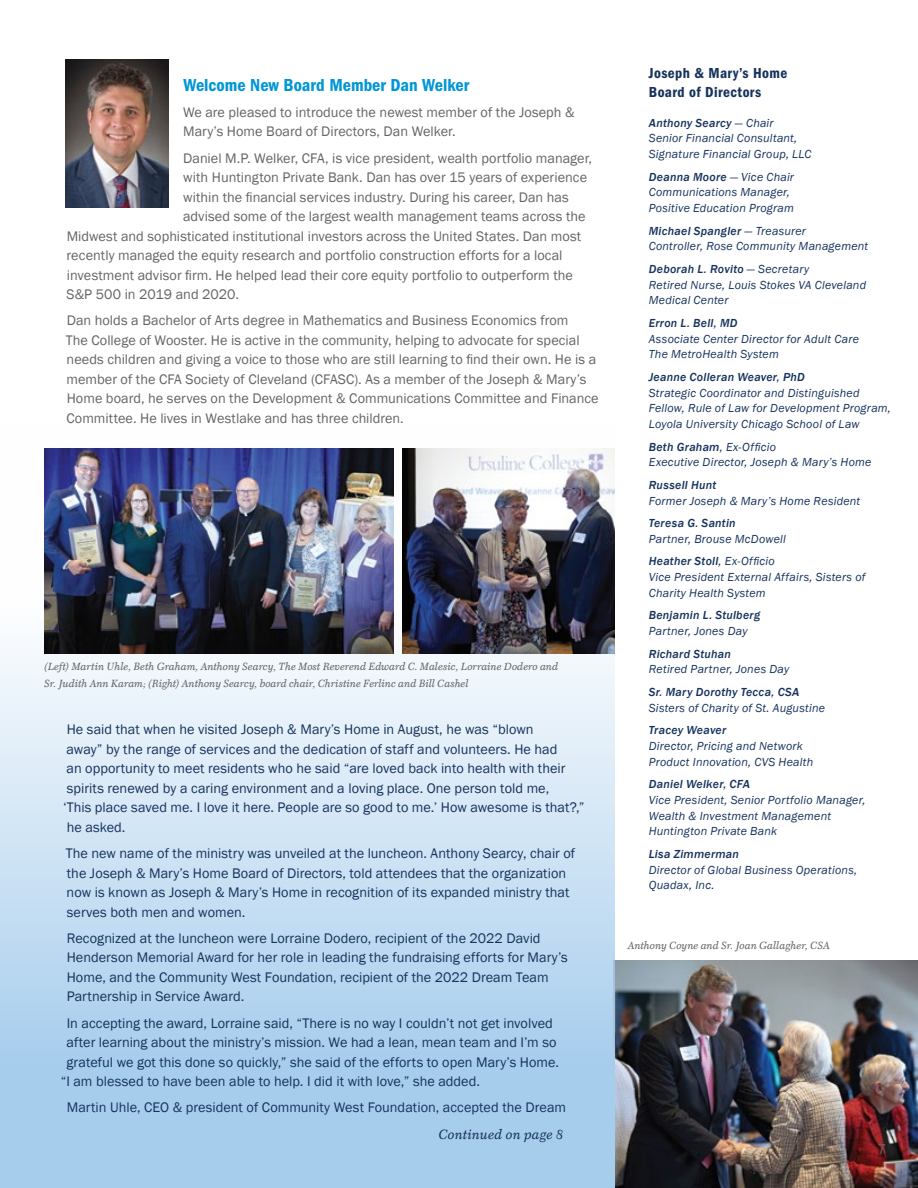
<style>
.page{position:relative;width:918px;height:1188px;background:#fff}
.page>*{position:absolute;margin:0;border:0;box-sizing:border-box;transform-origin:0 0}
.body_copy_1{font:600 condensed 18px "Franklin Gothic";color:#0096d6}
.t1{font:600 condensed 15px/19.5px "Franklin Gothic";letter-spacing:.025em;color:#16325c}
.anniversary_quoter{font:15px "Franklin Gothic";color:#636466}
.body_copy_1-2{font:14.25px/19.5px "Franklin Gothic";color:#16325c}
.anniversary_quoter-2{font:14.25px/19.5px "Franklin Gothic";color:#636466}
.body_copy_1-3{font:italic 13.5px "Mt.Augustine";letter-spacing:.035em;color:#16325c}
.body_copy_1-4{font:italic 12px/15.8px "Franklin Gothic";letter-spacing:.02em;color:#16325c}
.body_copy_1-5{font:italic 500 12px/15.8px "Franklin Gothic";letter-spacing:.02em;color:#16325c}
.anniversary_quoter-3{font:italic 10.5px/16.5px "Mt.Augustine";letter-spacing:.015em;color:#636466}
.s1{font-weight:500}
.s2{font-weight:400}
</style>
<div class="page">
<img style="left:614px;top:960px;width:304px;height:228px">
<div style="left:0;top:424px;width:614px;height:764px;background:linear-gradient(to bottom,#fff,#9dc7eb)"></div>
<img style="left:44px;top:448px;width:350px;height:206px">
<img style="left:402px;top:448px;width:212px;height:206px">
<img style="left:66px;top:59px;width:103px;height:148px">
<p class="body_copy_1" style="left:183px;top:74px;width:287px">Welcome New Board Member Dan Welker</p>
<p class="anniversary_quoter-2" style="left:183px;top:103px;width:393px">We are pleased to introduce the newest member of the Joseph &amp;<br>Mary’s Home Board of Directors, Dan Welker.</p>
<p class="anniversary_quoter-2" style="left:183px;top:148px;width:411px">Daniel M.P. Welker, CFA, is vice president, wealth portfolio manager,</p>
<p class="anniversary_quoter-2" style="left:183px;top:168px;width:405px">with Huntington Private Bank. Dan has over 15 years of experience</p>
<p class="anniversary_quoter-2" style="left:183px;top:187px;width:387px">within the financial services industry. During his career, Dan has</p>
<p class="anniversary_quoter-2" style="left:183px;top:207px;width:404px">advised some of the largest wealth management teams across the</p>
<p class="anniversary_quoter-2" style="left:67px;top:226px;width:516px">Midwest and sophisticated institutional investors across the United States. Dan most</p>
<p class="anniversary_quoter-2" style="left:67px;top:246px;width:497px">recently managed the equity research and portfolio construction efforts for a local</p>
<p class="anniversary_quoter-2" style="left:67px;top:265px;width:508px">investment advisor firm. He helped lead their core equity portfolio to outperform the</p>
<p class="anniversary_quoter-2" style="left:67px;top:285px;width:174px">S&amp;P 500 in 2019 and 2020.</p>
<p class="anniversary_quoter-2" style="left:66px;top:311px;width:535px">Dan holds a Bachelor of Arts degree in Mathematics and Business Economics from<br>The College of Wooster. He is active in the community, helping to advocate for special needs children and giving a voice to those who are still learning to find their own. He is a member of the CFA Society of Cleveland (CFASC). As a member of the Joseph &amp; Mary’s Home board, he serves on the Development &amp; Communications Committee and Finance Committee. He lives in Westlake and has three children.</p>
<p class="anniversary_quoter-3" style="left:44px;top:659px;width:515px">(Left) Martin Uhle, Beth Graham, Anthony Searcy, The Most Reverend Edward C. Malesic, Lorraine Dodero and<br>Sr. Judith Ann Karam; (Right) Anthony Searcy, board chair, Christine Ferlinc and Bill Cashel</p>
<p class="body_copy_1-2" style="left:63px;top:720px;width:523px">He said that when he visited Joseph &amp; Mary’s Home in August, he was “blown<br>away” by the range of services and the dedication of staff and volunteers. He had<br>an opportunity to meet residents who he said “are loved back into health with their spirits renewed by a caring environment and a loving place. One person told me,<br>‘This place saved me. I love it here. People are so good to me.’ How awesome is that?,” he asked.</p>
<p class="body_copy_1-2" style="left:66px;top:844px;width:511px">The new name of the ministry was unveiled at the luncheon. Anthony Searcy, chair of the Joseph &amp; Mary’s Home Board of Directors, told attendees that the organization now is known as Joseph &amp; Mary’s Home in recognition of its expanded ministry that serves both men and women.</p>
<p class="body_copy_1-2" style="left:67px;top:929px;width:503px">Recognized at the luncheon were Lorraine Dodero, recipient of the 2022 David Henderson Memorial Award for her role in leading the fundraising efforts for Mary’s Home, and the Community West Foundation, recipient of the 2022 Dream Team Partnership in Service Award.</p>
<p class="body_copy_1-2" style="left:67px;top:1013px;width:488px">In accepting the award, Lorraine said, “There is no way I couldn’t not get involved</p>
<p class="body_copy_1-2" style="left:67px;top:1033px;width:491px">after learning about the ministry’s mission. We had a lean, mean team and I’m so</p>
<p class="body_copy_1-2" style="left:66px;top:1052px;width:494px">grateful we got this done so quickly,” she said of the efforts to open Mary’s Home.</p>
<p class="body_copy_1-2" style="left:61px;top:1072px;width:421px">“I am blessed to have been able to help. I did it with love,” she added.</p>
<p class="body_copy_1-2" style="left:67px;top:1098px;width:501px">Martin Uhle, CEO &amp; president of Community West Foundation, accepted the Dream</p>
<p class="body_copy_1-3" style="left:439px;top:1129px;width:126px">Continued on page 8</p>
<p class="t1" style="left:649px;top:63px;width:140px">Joseph &amp; Mary’s Home<br>Board of Directors</p>
<p class="body_copy_1-4" style="left:649px;top:115px;width:164px"><span class="s1">Anthony Searcy</span> — Chair<br>Senior Financial Consultant,<br>Signature Financial Group, LLC</p>
<p class="body_copy_1-4" style="left:649px;top:169px;width:147px"><span class="s1">Deanna Moore</span> — Vice Chair<br>Communications Manager,<br>Positive Education Program</p>
<p class="body_copy_1-4" style="left:649px;top:223px;width:221px"><span class="s1">Michael Spangler</span> — Treasurer<br>Controller, Rose Community Management</p>
<p class="body_copy_1-4" style="left:649px;top:261px;width:219px"><span class="s1">Deborah L. Rovito</span> — Secretary<br>Retired Nurse, Louis Stokes VA Cleveland<br>Medical Center</p>
<p class="body_copy_1-4" style="left:649px;top:315px;width:212px"><span class="s1">Erron L. Bell, MD<br></span>Associate Center Director for Adult Care<br>The MetroHealth System</p>
<p class="body_copy_1-4" style="left:649px;top:369px;width:244px"><span class="s1">Jeanne Colleran Weaver, PhD<br></span>Strategic Coordinator and Distinguished Fellow, Rule of Law for Development Program, Loyola University Chicago School of Law</p>
<p class="body_copy_1-4" style="left:649px;top:439px;width:224px"><span class="s1">Beth Graham</span>, Ex-Officio<br>Executive Director, Joseph &amp; Mary’s Home</p>
<p class="body_copy_1-4" style="left:649px;top:477px;width:213px"><span class="s1">Russell Hunt<br></span>Former Joseph &amp; Mary’s Home Resident</p>
<p class="body_copy_1-4" style="left:649px;top:516px;width:139px"><span class="s1">Teresa G. Santin<br></span>Partner, Brouse McDowell</p>
<p class="body_copy_1-4" style="left:649px;top:554px;width:218px"><span class="s1">Heather Stoll</span>, Ex-Officio<br>Vice President External Affairs, Sisters of<br>Charity Health System</p>
<p class="body_copy_1-5" style="left:649px;top:608px;width:113px">Benjamin L. Stulberg<br><span class="s2">Partner, Jones Day</span></p>
<p class="body_copy_1-4" style="left:649px;top:646px;width:142px"><span class="s1">Richard Stuhan<br></span>Retired Partner, Jones Day</p>
<p class="body_copy_1-4" style="left:649px;top:684px;width:178px"><span class="s1">Sr. Mary Dorothy Tecca, CSA<br></span>Sisters of Charity of St. Augustine</p>
<p class="body_copy_1-4" style="left:649px;top:723px;width:166px"><span class="s1">Tracey Weaver<br></span>Director, Pricing and Network<br>Product Innovation, CVS Health</p>
<p class="body_copy_1-4" style="left:649px;top:777px;width:218px"><span class="s1">Daniel Welker, CFA<br></span>Vice President, Senior Portfolio Manager,<br>Wealth &amp; Investment Management<br>Huntington Private Bank</p>
<p class="body_copy_1-4" style="left:649px;top:846px;width:210px"><span class="s1">Lisa Zimmerman<br></span>Director of Global Business Operations,<br>Quadax, Inc.</p>
<p class="anniversary_quoter-3" style="left:628px;top:938px;width:203px">Anthony Coyne and Sr. Joan Gallagher, CSA</p>
<p class="anniversary_quoter" style="left:878px;top:1139px;width:10px">7</p>
</div>
